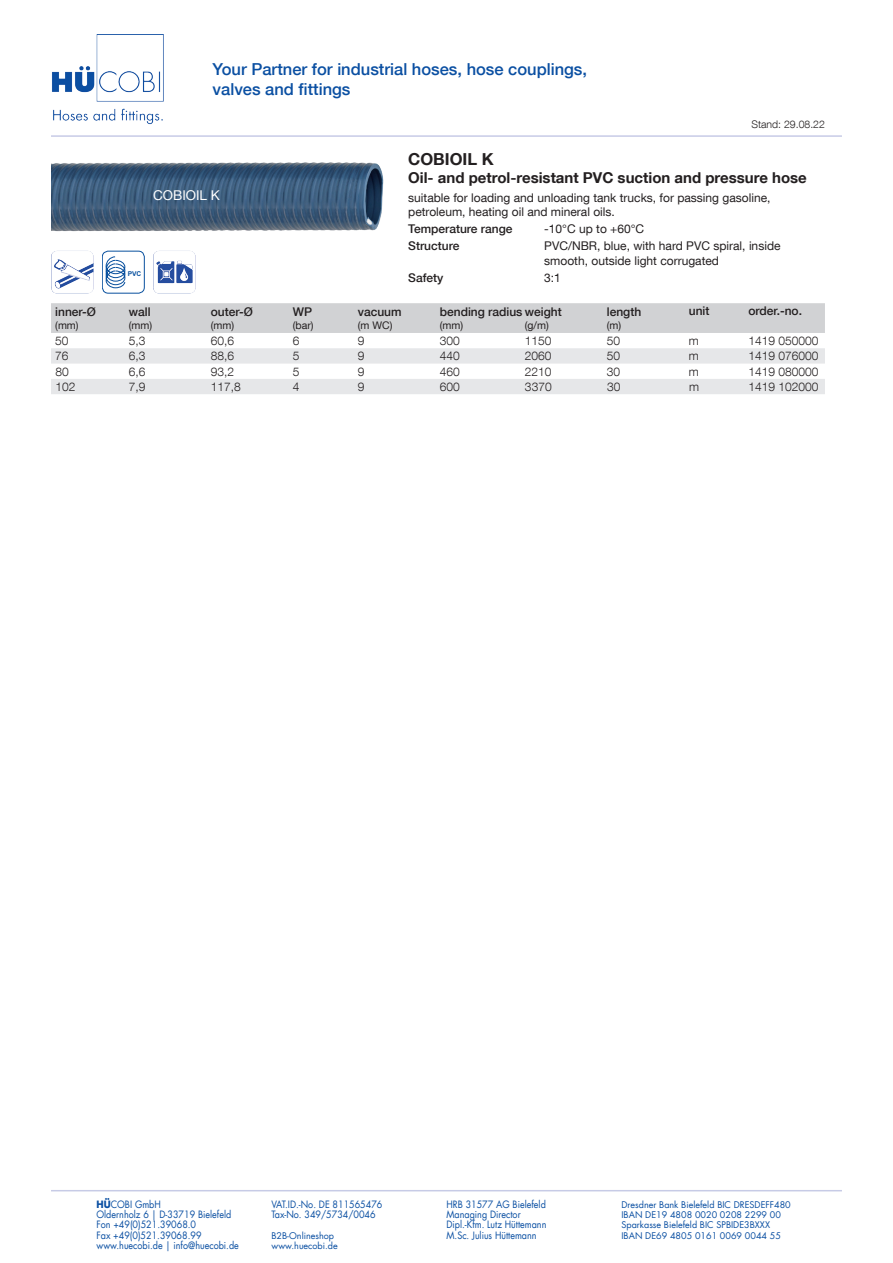
<style>
.page{position:relative;width:893px;height:1263px;background:#fff}
.page>*{position:absolute;margin:0;border:0;box-sizing:border-box;transform-origin:0 0}
.t1{font:500 16.5px/19.8px "Helvetica Neue LT Com";color:#0a4fa2}
.t2{font:700 16.5px "Helvetica Neue LT Com";color:#231f20}
.t3{font:700 15px "Helvetica Neue LT Com";color:#231f20}
.t4{font:13.5px "Helvetica Neue LT Com";color:#fff}
.t5{font:12px/14.4px "Helvetica Neue LT Com";color:#231f20}
.t6{font:300 12px "Helvetica Neue LT Com";color:#231f20}
.t7{font:500 12px "Helvetica Neue LT Com";color:#231f20}
.t8{font:10.5px "Helvetica Neue LT Com";color:#231f20}
.t9{font:300 10.5px "Helvetica Neue LT Com";color:#231f20}
.t10{font:9.9px "Futura LT";color:#0a4fa2;scale:.91 1}
.t11{font:9px "Futura LT";color:#0a4fa2}
.t12{font:700 6.6px "Arial";color:#08509e}
.s1{font-weight:700}
</style>
<div class="page">
<hr style="left:51px;top:1190px;width:791px;height:1px;background:#c7cbe6">
<img style="left:52px;top:34px;width:112px;height:90px">
<hr style="left:51px;top:135px;width:791px;height:2px;background:#c7cbe6">
<div style="left:51px;top:303px;width:774px;height:30px;background:#d1d2d4"></div>
<svg style="left:51px;top:348px;width:774px;height:46px"></svg>
<img style="left:51px;top:251px;width:43px;height:42px">
<img style="left:51px;top:162px;width:333px;height:70px">
<div style="left:102px;top:251px;width:43px;height:42px;border:1px solid #08509e;border-radius:6px"></div>
<svg style="left:106px;top:256px;width:19px;height:32px"></svg>
<img style="left:153px;top:251px;width:43px;height:42px">
<p class="t7" style="left:55px;top:305px;width:42px">inner-Ø</p>
<p class="t8" style="left:55px;top:318px;width:25px">(mm)</p>
<p class="t12" style="left:128px;top:269px;width:15px">PVC</p>
<h1 class="t1" style="left:213px;top:59px;width:376px">Your Partner for industrial hoses, hose couplings, valves and fittings</h1>
<p class="t9" style="left:751px;top:118px;width:75px">Stand: 29.08.22</p>
<h3 class="t4" style="left:153px;top:187px;width:68px">COBIOIL K</h3>
<h1 class="t2" style="left:408px;top:149px;width:87px">COBIOIL K</h1>
<h2 class="t3" style="left:408px;top:168px;width:400px">Oil- and petrol-resistant PVC suction and pressure hose</h2>
<p class="t5" style="left:408px;top:190px;width:364px">suitable for loading and unloading tank trucks, for passing gasoline, petroleum, heating oil and mineral oils.</p>
<p class="t7" style="left:408px;top:222px;width:106px">Temperature range</p>
<p class="t5" style="left:544px;top:222px;width:101px">-10°C up to +60°C</p>
<p class="t7" style="left:408px;top:239px;width:53px">Structure</p>
<p class="t5" style="left:544px;top:239px;width:238px">PVC/NBR, blue, with hard PVC spiral, inside smooth, outside light corrugated</p>
<p class="t7" style="left:408px;top:270px;width:37px">Safety</p>
<p class="t5" style="left:544px;top:270px;width:18px">3:1</p>
<p class="t7" style="left:129px;top:305px;width:23px">wall</p>
<p class="t8" style="left:129px;top:318px;width:25px">(mm)</p>
<p class="t7" style="left:211px;top:305px;width:44px">outer-Ø</p>
<p class="t8" style="left:211px;top:318px;width:25px">(mm)</p>
<p class="t7" style="left:293px;top:305px;width:21px">WP</p>
<p class="t8" style="left:293px;top:318px;width:22px">(bar)</p>
<p class="t7" style="left:358px;top:305px;width:45px">vacuum</p>
<p class="t8" style="left:358px;top:318px;width:36px">(m WC)</p>
<p class="t7" style="left:440px;top:305px;width:123px">bending radius weight</p>
<p class="t8" style="left:440px;top:318px;width:25px">(mm)</p>
<p class="t8" style="left:525px;top:318px;width:25px">(g/m)</p>
<p class="t7" style="left:607px;top:305px;width:36px">length</p>
<p class="t8" style="left:607px;top:318px;width:16px">(m)</p>
<p class="t7" style="left:689px;top:304px;width:22px">unit</p>
<p class="t7" style="left:748px;top:304px;width:55px">order.-no.</p>
<p class="t6" style="left:55px;top:333px;width:15px">50</p>
<p class="t6" style="left:129px;top:333px;width:18px">5,3</p>
<p class="t6" style="left:211px;top:333px;width:25px">60,6</p>
<p class="t6" style="left:293px;top:333px;width:8px">6</p>
<p class="t6" style="left:358px;top:333px;width:8px">9</p>
<p class="t6" style="left:440px;top:333px;width:22px">300</p>
<p class="t6" style="left:525px;top:333px;width:28px">1150</p>
<p class="t6" style="left:607px;top:333px;width:15px">50</p>
<p class="t6" style="left:689px;top:333px;width:11px">m</p>
<p class="t6" style="left:748px;top:333px;width:72px">1419 050000</p>
<p class="t6" style="left:55px;top:349px;width:15px">76</p>
<p class="t6" style="left:129px;top:349px;width:18px">6,3</p>
<p class="t6" style="left:211px;top:349px;width:25px">88,6</p>
<p class="t6" style="left:293px;top:349px;width:8px">5</p>
<p class="t6" style="left:358px;top:349px;width:8px">9</p>
<p class="t6" style="left:440px;top:349px;width:22px">440</p>
<p class="t6" style="left:525px;top:349px;width:28px">2060</p>
<p class="t6" style="left:607px;top:349px;width:15px">50</p>
<p class="t6" style="left:689px;top:349px;width:11px">m</p>
<p class="t6" style="left:748px;top:349px;width:72px">1419 076000</p>
<p class="t6" style="left:55px;top:364px;width:15px">80</p>
<p class="t6" style="left:129px;top:364px;width:18px">6,6</p>
<p class="t6" style="left:211px;top:364px;width:25px">93,2</p>
<p class="t6" style="left:293px;top:364px;width:8px">5</p>
<p class="t6" style="left:358px;top:364px;width:8px">9</p>
<p class="t6" style="left:440px;top:364px;width:22px">460</p>
<p class="t6" style="left:525px;top:364px;width:28px">2210</p>
<p class="t6" style="left:607px;top:364px;width:15px">30</p>
<p class="t6" style="left:689px;top:364px;width:11px">m</p>
<p class="t6" style="left:748px;top:364px;width:72px">1419 080000</p>
<p class="t6" style="left:55px;top:379px;width:22px">102</p>
<p class="t6" style="left:129px;top:379px;width:18px">7,9</p>
<p class="t6" style="left:211px;top:379px;width:32px">117,8</p>
<p class="t6" style="left:293px;top:379px;width:8px">4</p>
<p class="t6" style="left:358px;top:379px;width:8px">9</p>
<p class="t6" style="left:440px;top:379px;width:22px">600</p>
<p class="t6" style="left:525px;top:379px;width:28px">3370</p>
<p class="t6" style="left:607px;top:379px;width:15px">30</p>
<p class="t6" style="left:689px;top:379px;width:11px">m</p>
<p class="t6" style="left:748px;top:379px;width:72px">1419 102000</p>
<p class="t10" style="left:97px;top:1198px;width:72px"><span class="s1">HÜ</span>COBI GmbH</p>
<p class="t10" style="left:271px;top:1198px;width:123px">VAT.ID.-No. DE 811565476</p>
<p class="t10" style="left:446px;top:1198px;width:111px">HRB 31577 AG Bielefeld</p>
<p class="t11" style="left:621px;top:1199px;width:171px">Dresdner Bank Bielefeld BIC DRESDEFF480</p>
<p class="t10" style="left:97px;top:1208px;width:150px">Oldernholz 6 | D-33719 Bielefeld</p>
<p class="t10" style="left:271px;top:1208px;width:116px">Tax-No. 349/5734/0046</p>
<p class="t10" style="left:446px;top:1208px;width:83px">Managing Director</p>
<p class="t11" style="left:621px;top:1209px;width:161px">IBAN DE19 4808 0020 0208 2299 00</p>
<p class="t10" style="left:97px;top:1218px;width:111px">Fon +49(0)521.39068.0</p>
<p class="t10" style="left:446px;top:1218px;width:111px">Dipl.-Kfm. Lutz Hüttemann</p>
<p class="t11" style="left:621px;top:1219px;width:150px">Sparkasse Bielefeld BIC SPBIDE3BXXX</p>
<p class="t10" style="left:97px;top:1229px;width:117px">Fax +49(0)521.39068.99</p>
<p class="t11" style="left:271px;top:1229px;width:64px">B2B-Onlineshop</p>
<p class="t10" style="left:446px;top:1229px;width:101px">M.Sc. Julius Hüttemann</p>
<p class="t11" style="left:621px;top:1229px;width:161px">IBAN DE69 4805 0161 0069 0044 55</p>
<p class="t10" style="left:97px;top:1239px;width:158px">www.huecobi.de | info@huecobi.de</p>
<p class="t11" style="left:271px;top:1240px;width:68px">www.huecobi.de</p>
</div>
